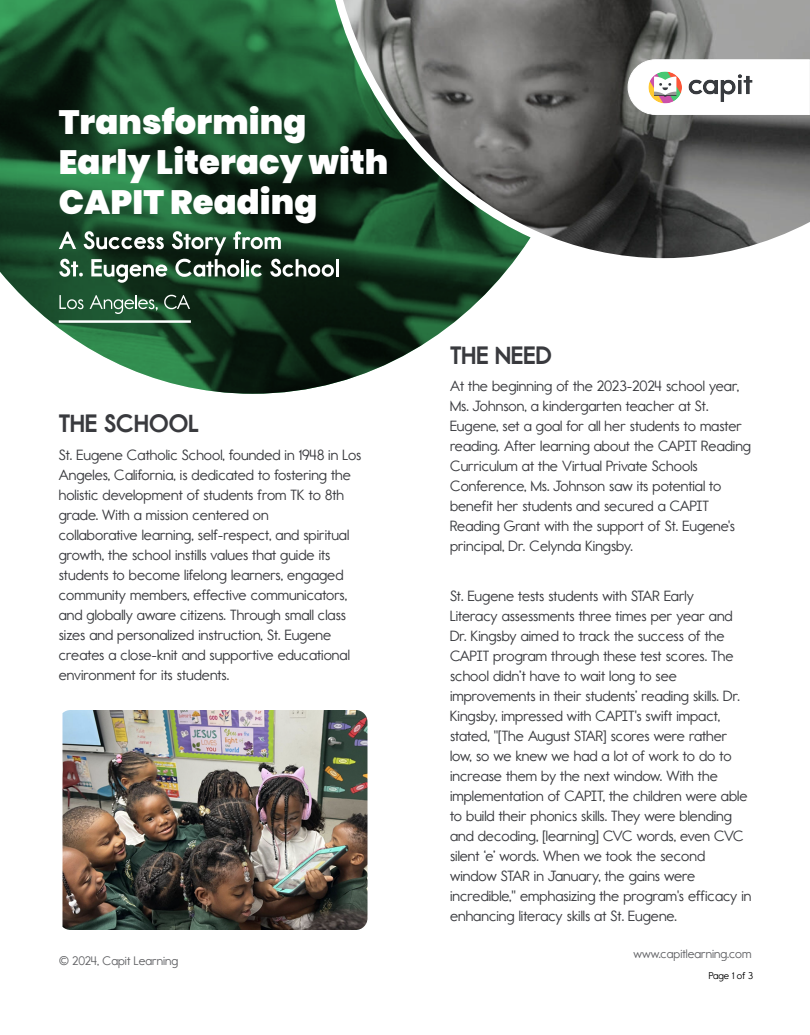
<style>
.page{position:relative;width:810px;height:1035px;background:#fff}
.page>*{position:absolute;margin:0;border:0;box-sizing:border-box;transform-origin:0 0}
.t1{font:900 33.75px/40px "Poppins";letter-spacing:.005em;color:#fff}
.t2{font:25px "Report School Hv";letter-spacing:.005em;color:#393a3e}
.t3{font:15px/20px "Report School Rg";letter-spacing:.005em;color:#393a3e}
.t4{font:12.5px "Report School Rg";letter-spacing:.005em;color:#393a3e}
.t5{font:10px "Report School Rg";color:#000}
</style>
<div class="page">
<img style="left:530px;top:0;width:280px;height:259px">
<svg style="left:0;top:0;width:530px;height:394px;background:#43654e"></svg>
<svg style="left:59px;top:231px;width:275px;height:52px"></svg>
<hr style="left:336px;top:259px;width:3px;height:17px;background:#fff">
<svg style="left:59px;top:295px;width:25px;height:14px"></svg>
<svg style="left:90px;top:295px;width:68px;height:19px"></svg>
<svg style="left:164px;top:295px;width:26px;height:14px"></svg>
<hr style="left:59px;top:320px;width:132px;height:3px;background:#fff">
<img style="left:62px;top:710px;width:306px;height:220px">
<img style="left:584px;top:14px;width:226px;height:147px">
<h1 class="t1" style="left:59px;top:102px;width:331px">Transforming<br>Early Literacy with<br>CAPIT Reading</h1>
<h2 class="t2" style="left:59px;top:409px;width:142px">THE SCHOOL</h2>
<p class="t3" style="left:59px;top:445px;width:304px">St. Eugene Catholic School, founded in 1948 in Los Angeles, California, is dedicated to fostering the holistic development of students from TK to 8th grade. With a mission centered on<br>collaborative learning, self-respect, and spiritual growth, the school instills values that guide its students to become lifelong learners, engaged community members, effective communicators, and globally aware citizens. Through small class sizes and personalized instruction, St. Eugene creates a close-knit and supportive educational environment for its students.</p>
<p class="t4" style="left:59px;top:953px;width:120px">© 2024, Capit Learning</p>
<h2 class="t2" style="left:450px;top:340px;width:103px">THE NEED</h2>
<p class="t3" style="left:450px;top:376px;width:303px">At the beginning of the 2023-2024 school year, Ms. Johnson, a kindergarten teacher at St.<br>Eugene, set a goal for all her students to master reading. After learning about the CAPIT Reading Curriculum at the Virtual Private Schools Conference, Ms. Johnson saw its potential to benefit her students and secured a CAPIT Reading Grant with the support of St. Eugene's principal, Dr. Celynda Kingsby.</p>
<p class="t3" style="left:450px;top:586px;width:303px">St. Eugene tests students with STAR Early<br>Literacy assessments three times per year and Dr. Kingsby aimed to track the success of the CAPIT program through these test scores. The school didn’t have to wait long to see improvements in their students’ reading skills. Dr.<br>Kingsby, impressed with CAPIT's swift impact, stated, "[The August STAR] scores were rather low, so we knew we had a lot of work to do to increase them by the next window. With the implementation of CAPIT, the children were able to build their phonics skills. They were blending and decoding, [learning] CVC words, even CVC silent ‘e’ words. When we took the second window STAR in January, the gains were incredible," emphasizing the program's efficacy in enhancing literacy skills at St. Eugene.</p>
<p class="t4" style="left:634px;top:946px;width:120px">www.capitlearning.com</p>
<p class="t5" style="left:709px;top:969px;width:46px">Page 1 of 3</p>
</div>
